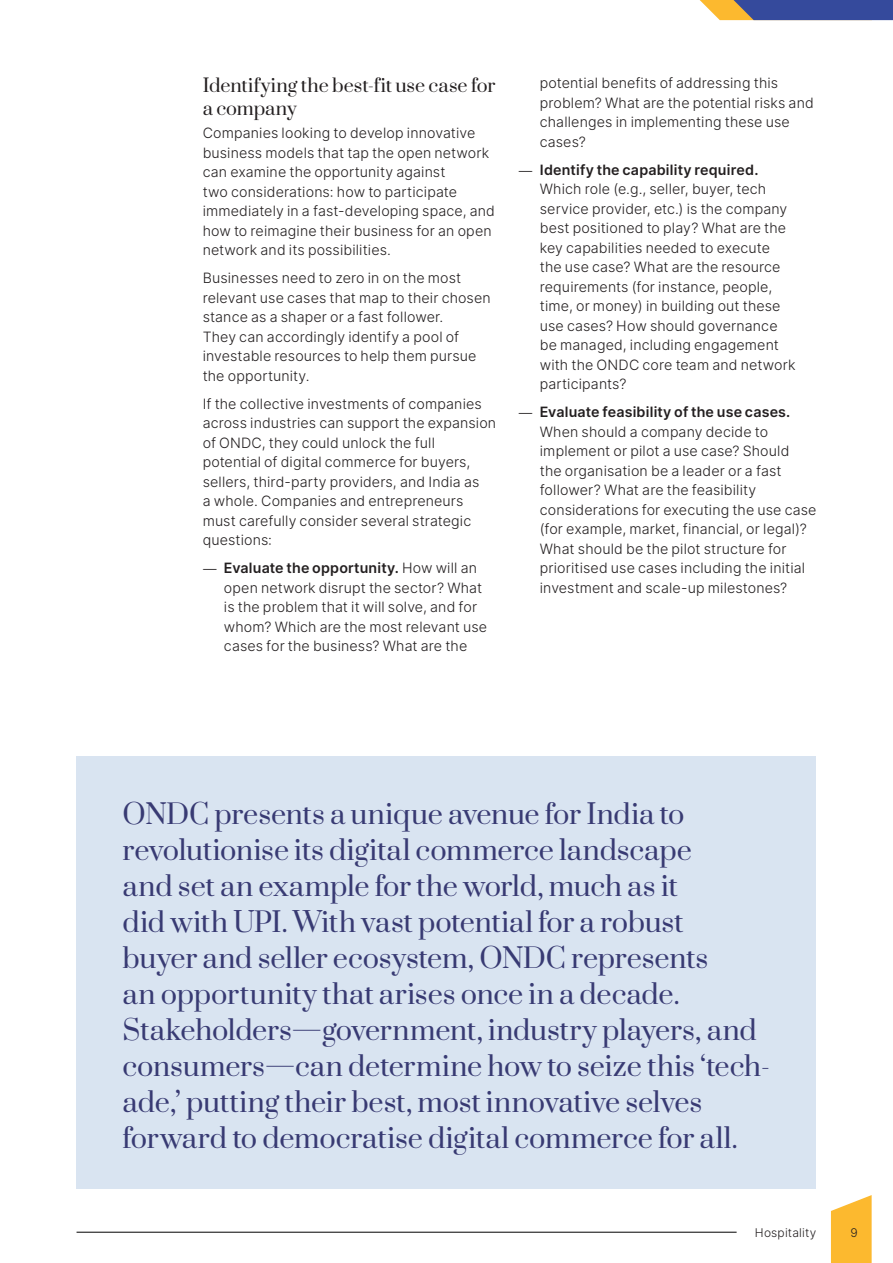
<style>
.page{position:relative;width:893px;height:1263px;background:#fff}
.page>*{position:absolute;margin:0;border:0;box-sizing:border-box;transform-origin:0 0}
.Pull_out_text_-_Leve{font:27px/36px "Prata";letter-spacing:-.01em;color:#383a73}
.Body_heading___Level{font:18px/22.5px "Prata";letter-spacing:-.005em;color:#231f20}
.Bullet___Level_1{font:300 14.25px/19.5px "Inter";letter-spacing:.01em;color:#231f20}
.Body_text{font:300 14.25px/19.5px "Inter";letter-spacing:.01em;color:#231f20}
.t1{font:300 12px "Inter";letter-spacing:.02em;color:#231f20}
.s1{font-family:"Myriad Pro";font-weight:400}
.s2{font-weight:600}
</style>
<div class="page">
<svg style="left:699px;top:0;width:194px;height:20px;background:#62678e"></svg>
<svg style="left:831px;top:1195px;width:41px;height:68px;background:#fcc149"></svg>
<div style="left:77px;top:756px;width:739px;height:433px;background:#d9e4f1"></div>
<hr style="left:77px;top:1232px;width:660px;height:1px;background:#000">
<h3 class="Body_heading___Level" style="left:203px;top:73px;width:294px">Identifying the best-fit use case for a company</h3>
<p class="Body_text" style="left:203px;top:123px;width:294px">Companies looking to develop innovative business models that tap the open network can examine the opportunity against<br>two considerations: how to participate immediately in a fast-developing space, and how to reimagine their business for an open network and its possibilities.</p>
<p class="Body_text" style="left:203px;top:268px;width:290px">Businesses need to zero in on the most relevant use cases that map to their chosen stance as a shaper or a fast follower.<br>They can accordingly identify a pool of investable resources to help them pursue the opportunity.</p>
<p class="Body_text" style="left:203px;top:394px;width:295px">If the collective investments of companies across industries can support the expansion of ONDC, they could unlock the full potential of digital commerce for buyers, sellers, third-party providers, and India as<br>a whole. Companies and entrepreneurs must carefully consider several strategic questions:</p>
<p class="Bullet___Level_1" style="left:224px;top:558px;width:265px;text-indent:-21px"><span class="s1">—</span> <span class="s2">Evaluate the opportunity.</span> How will an open network disrupt the sector? What is the problem that it will solve, and for whom? Which are the most relevant use cases for the business? What are the</p>
<p class="Bullet___Level_1" style="left:540px;top:73px;width:275px">potential benefits of addressing this problem? What are the potential risks and challenges in implementing these use cases?</p>
<p class="Bullet___Level_1" style="left:540px;top:159px;width:257px;text-indent:-21px"><span class="s1">—</span> <span class="s2">Identify the capability required.<br></span>Which role (e.g., seller, buyer, tech service provider, etc.) is the company best positioned to play? What are the key capabilities needed to execute<br>the use case? What are the resource requirements (for instance, people, time, or money) in building out these use cases? How should governance be managed, including engagement with the ONDC core team and network participants?</p>
<p class="Bullet___Level_1" style="left:540px;top:402px;width:278px;text-indent:-21px"><span class="s1">—</span> <span class="s2">Evaluate feasibility of the use cases.<br></span>When should a company decide to implement or pilot a use case? Should<br>the organisation be a leader or a fast follower? What are the feasibility considerations for executing the use case (for example, market, financial, or legal)?<br>What should be the pilot structure for prioritised use cases including the initial investment and scale-up milestones?</p>
<p class="Pull_out_text_-_Leve" style="left:123px;top:794px;width:649px">ONDC presents a unique avenue for India to revolutionise its digital commerce landscape<br>and set an example for the world, much as it<br>did with UPI. With vast potential for a robust<br>buyer and seller ecosystem, ONDC represents<br>an opportunity that arises once in a decade.<br>Stakeholders—government, industry players, and consumers—can determine how to seize this ‘tech&shy;ade,’ putting their best, most innovative selves forward to democratise digital commerce for all.</p>
<p class="t1" style="left:755px;top:1224px;width:63px">Hospitality</p>
<p class="t1" style="left:851px;top:1224px;width:9px">9</p>
</div>
